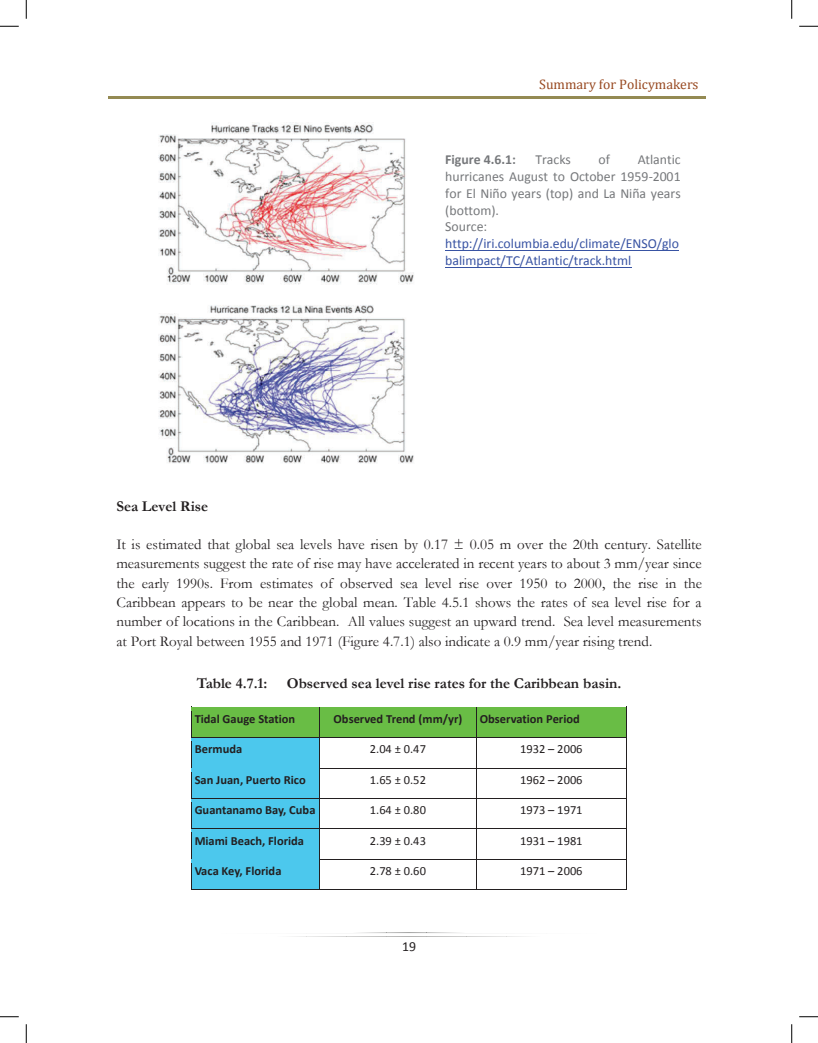
<style>
.page{position:relative;width:818px;height:1043px;background:#fff}
.page>*{position:absolute;margin:0;border:0;box-sizing:border-box;transform-origin:0 0}
.t1{font:15px/19.4px "Garamond";color:#231f20;text-align:justify}
.t2{font:700 15px "Garamond";color:#231f20}
.t3{font:13.75px/16.8px "Calibri";color:#76787b}
.t4{font:13.75px/17px "Calibri";color:#3853a3}
.t5{font:13.75px "Cambria";color:#984921}
.t6{font:700 13.75px "Calibri";color:#76787b}
.t7{font:13.75px "Calibri";color:#231f20}
.t8{font:700 12.5px "Calibri";color:#231f20}
.t9{font:12.5px "Calibri";color:#231f20}
</style>
<div class="page">
<hr style="left:108px;top:96px;width:597px;height:3px;background:#948a53">
<svg style="left:294px;top:932px;width:230px;height:5px"></svg>
<hr style="left:191px;top:707px;width:128px;height:4px;background:#69bd45">
<hr style="left:191px;top:711px;width:4px;height:26px;background:#69bd45">
<hr style="left:316px;top:711px;width:3px;height:26px;background:#69bd45">
<div style="left:195px;top:711px;width:121px;height:22px;background:#69bd45"></div>
<hr style="left:320px;top:707px;width:156px;height:4px;background:#69bd45">
<hr style="left:320px;top:711px;width:3px;height:26px;background:#69bd45">
<hr style="left:473px;top:711px;width:3px;height:26px;background:#69bd45">
<div style="left:323px;top:711px;width:150px;height:22px;background:#69bd45"></div>
<hr style="left:476px;top:707px;width:150px;height:4px;background:#69bd45">
<hr style="left:476px;top:711px;width:3px;height:26px;background:#69bd45">
<hr style="left:623px;top:711px;width:3px;height:26px;background:#69bd45">
<div style="left:479px;top:711px;width:144px;height:22px;background:#69bd45"></div>
<hr style="left:191px;top:706px;width:128px;height:1px;background:#231f20">
<hr style="left:320px;top:706px;width:156px;height:1px;background:#231f20">
<hr style="left:476px;top:706px;width:150px;height:1px;background:#231f20">
<hr style="left:191px;top:733px;width:129px;height:4px;background:#69bd45">
<hr style="left:320px;top:733px;width:156px;height:4px;background:#69bd45">
<hr style="left:476px;top:733px;width:150px;height:4px;background:#69bd45">
<hr style="left:191px;top:741px;width:4px;height:26px;background:#4cc8ed">
<hr style="left:316px;top:741px;width:3px;height:26px;background:#4cc8ed">
<div style="left:195px;top:741px;width:121px;height:23px;background:#4cc8ed"></div>
<hr style="left:191px;top:737px;width:128px;height:1px;background:#231f20">
<hr style="left:191px;top:738px;width:128px;height:3px;background:#4cc8ed">
<hr style="left:320px;top:737px;width:156px;height:1px;background:#231f20">
<hr style="left:476px;top:737px;width:150px;height:1px;background:#231f20">
<hr style="left:191px;top:764px;width:129px;height:3px;background:#4cc8ed">
<hr style="left:191px;top:771px;width:4px;height:27px;background:#4cc8ed">
<hr style="left:316px;top:771px;width:3px;height:27px;background:#4cc8ed">
<div style="left:195px;top:771px;width:121px;height:23px;background:#4cc8ed"></div>
<hr style="left:191px;top:767px;width:128px;height:1px;background:#231f20">
<hr style="left:191px;top:768px;width:128px;height:3px;background:#4cc8ed">
<hr style="left:320px;top:767px;width:156px;height:1px;background:#231f20">
<hr style="left:476px;top:767px;width:150px;height:1px;background:#231f20">
<hr style="left:191px;top:794px;width:129px;height:4px;background:#4cc8ed">
<hr style="left:191px;top:802px;width:4px;height:26px;background:#4cc8ed">
<hr style="left:316px;top:802px;width:3px;height:26px;background:#4cc8ed">
<div style="left:195px;top:802px;width:121px;height:23px;background:#4cc8ed"></div>
<svg style="left:192px;top:798px;width:127px;height:4px"></svg>
<hr style="left:320px;top:798px;width:156px;height:1px;background:#231f20">
<hr style="left:476px;top:798px;width:150px;height:1px;background:#231f20">
<hr style="left:191px;top:825px;width:129px;height:3px;background:#4cc8ed">
<hr style="left:191px;top:832px;width:4px;height:27px;background:#4cc8ed">
<hr style="left:316px;top:832px;width:3px;height:27px;background:#4cc8ed">
<div style="left:195px;top:832px;width:121px;height:23px;background:#4cc8ed"></div>
<hr style="left:191px;top:828px;width:128px;height:1px;background:#231f20">
<hr style="left:191px;top:829px;width:128px;height:3px;background:#4cc8ed">
<hr style="left:320px;top:828px;width:156px;height:1px;background:#231f20">
<hr style="left:476px;top:828px;width:150px;height:1px;background:#231f20">
<hr style="left:191px;top:855px;width:129px;height:4px;background:#4cc8ed">
<hr style="left:191px;top:863px;width:4px;height:26px;background:#4cc8ed">
<hr style="left:316px;top:863px;width:3px;height:26px;background:#4cc8ed">
<div style="left:195px;top:863px;width:121px;height:23px;background:#4cc8ed"></div>
<hr style="left:191px;top:859px;width:128px;height:4px;background:#4cc8ed">
<hr style="left:320px;top:859px;width:156px;height:1px;background:#231f20">
<hr style="left:476px;top:859px;width:150px;height:1px;background:#231f20">
<hr style="left:191px;top:886px;width:129px;height:3px;background:#4cc8ed">
<svg style="left:191px;top:711px;width:1px;height:178px"></svg>
<hr style="left:191px;top:889px;width:128px;height:1px;background:#231f20">
<svg style="left:319px;top:707px;width:1px;height:183px"></svg>
<hr style="left:320px;top:889px;width:156px;height:1px;background:#231f20">
<svg style="left:476px;top:706px;width:1px;height:183px"></svg>
<hr style="left:476px;top:889px;width:150px;height:1px;background:#231f20">
<svg style="left:626px;top:706px;width:1px;height:184px"></svg>
<hr style="left:445px;top:249px;width:234px;height:1px;background:#3853a3">
<hr style="left:445px;top:266px;width:186px;height:1px;background:#3853a3">
<img style="left:158px;top:123px;width:256px;height:341px">
<svg style="left:0;top:25px;width:19px;height:2px"></svg>
<svg style="left:799px;top:25px;width:19px;height:2px"></svg>
<svg style="left:0;top:1016px;width:19px;height:1px"></svg>
<svg style="left:799px;top:1016px;width:19px;height:1px"></svg>
<svg style="left:25px;top:0;width:2px;height:19px"></svg>
<svg style="left:25px;top:1024px;width:2px;height:18px"></svg>
<svg style="left:791px;top:0;width:1px;height:19px"></svg>
<svg style="left:791px;top:1024px;width:1px;height:18px"></svg>
<p class="t5" style="left:539px;top:76px;width:161px">Summary for Policymakers</p>
<p class="t6" style="left:445px;top:151px;width:72px">Figure 4.6.1:</p>
<p class="t3" style="left:535px;top:151px;width:37px">Tracks</p>
<p class="t3" style="left:598px;top:151px;width:13px">of</p>
<p class="t3" style="left:445px;top:151px;width:237px;text-indent:192px">Atlantic hurricanes August to October 1959-2001 for El Niño years (top) and La Niña years (bottom).<br>Source:</p>
<p class="t4" style="left:445px;top:234px;width:235px">http://iri.columbia.edu/climate/ENSO/glo balimpact/TC/Atlantic/track.html</p>
<p class="t2" style="left:116px;top:496px;width:93px">Sea Level Rise</p>
<p class="t1" style="left:116px;top:534px;width:587px">It is estimated that global sea levels have risen by 0.17 ± 0.05 m over the 20th century. Satellite measurements suggest the rate of rise may have accelerated in recent years to about 3 mm/year since the early 1990s. From estimates of observed sea level rise over 1950 to 2000, the rise in the Caribbean appears to be near the global mean. Table 4.5.1 shows the rates of sea level rise for a number of locations in the Caribbean. All values suggest an upward trend. Sea level measurements at Port Royal between 1955 and 1971 (Figure 4.7.1) also indicate a 0.9 mm/year rising trend.</p>
<p class="t2" style="left:197px;top:673px;width:72px">Table 4.7.1:</p>
<p class="t2" style="left:287px;top:673px;width:336px">Observed sea level rise rates for the Caribbean basin.</p>
<p class="t8" style="left:195px;top:711px;width:102px">Tidal Gauge Station</p>
<p class="t8" style="left:333px;top:711px;width:130px">Observed Trend (mm/yr)</p>
<p class="t8" style="left:479px;top:711px;width:102px">Observation Period</p>
<p class="t8" style="left:195px;top:741px;width:49px">Bermuda</p>
<p class="t9" style="left:370px;top:741px;width:58px">2.04 ± 0.47</p>
<p class="t9" style="left:520px;top:741px;width:64px">1932 – 2006</p>
<p class="t8" style="left:195px;top:772px;width:113px">San Juan, Puerto Rico</p>
<p class="t9" style="left:370px;top:772px;width:58px">1.65 ± 0.52</p>
<p class="t9" style="left:520px;top:772px;width:64px">1962 – 2006</p>
<p class="t8" style="left:195px;top:802px;width:122px">Guantanamo Bay, Cuba</p>
<p class="t9" style="left:370px;top:802px;width:58px">1.64 ± 0.80</p>
<p class="t9" style="left:520px;top:802px;width:64px">1973 – 1971</p>
<p class="t8" style="left:195px;top:832px;width:111px">Miami Beach, Florida</p>
<p class="t9" style="left:370px;top:832px;width:58px">2.39 ± 0.43</p>
<p class="t9" style="left:520px;top:832px;width:64px">1931 – 1981</p>
<p class="t8" style="left:195px;top:863px;width:88px">Vaca Key, Florida</p>
<p class="t9" style="left:370px;top:863px;width:58px">2.78 ± 0.60</p>
<p class="t9" style="left:520px;top:863px;width:64px">1971 – 2006</p>
<p class="t7" style="left:402px;top:938px;width:16px">19</p>
</div>
